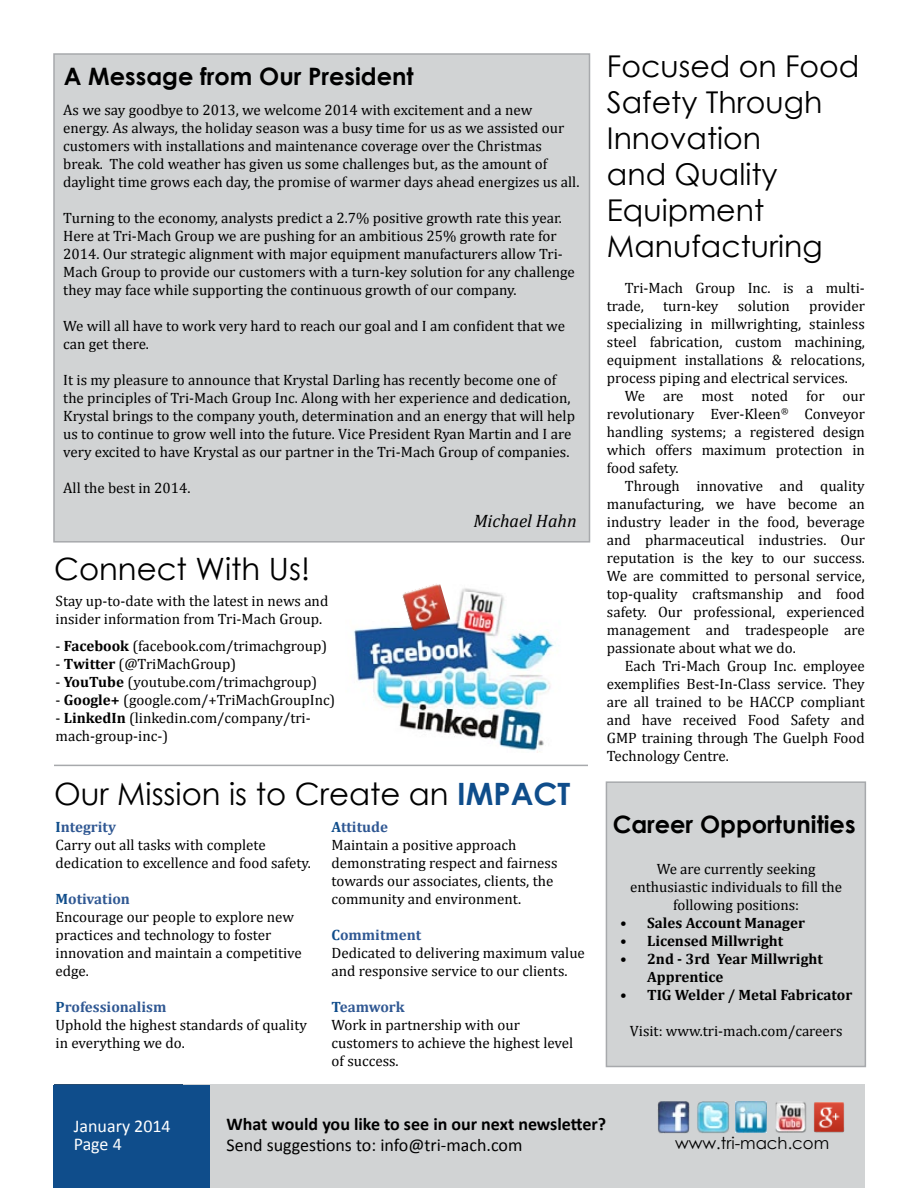
<style>
.page{position:relative;width:918px;height:1188px;background:#fff}
.page>*{position:absolute;margin:0;border:0;box-sizing:border-box;transform-origin:0 0}
.t1{font:30.75px "Century Gothic";color:#000}
.t2{font:30px/36px "Century Gothic";color:#000}
.t3{font:700 24px "Century Gothic";color:#000}
.t4{font:700 18px "Calibri";color:#000}
.t5{font:18px "Calibri";color:#000}
.t6{font:18px "Calibri";color:#fff}
.t7{font:italic 18px "Cambria";color:#000}
.t8{font:16.5px "Century Gothic";color:#000}
.t9{font:15px/18px "Cambria";color:#000}
.t10{font:700 15px/18px "Cambria";color:#000}
.s1{font-weight:700}
.s2{font-weight:700;color:#0f4d8b}
.s3{font-weight:700;color:#305893}
</style>
<div class="page">
<div style="left:606px;top:781px;width:260px;height:286px;background:#d1d3d4;border:2px solid #a7a9ac"></div>
<hr style="left:54px;top:765px;width:534px;height:1px;background:#a7a9ac">
<div style="left:54px;top:1084px;width:811px;height:104px;background:#d1d3d4"></div>
<div style="left:53px;top:53px;width:537px;height:490px;background:#d1d3d4;border:2px solid #a7a9ac"></div>
<img style="left:353px;top:588px;width:201px;height:165px">
<div style="left:54px;top:1085px;width:156px;height:103px;background:#0f4d8b"></div>
<img style="left:735px;top:1101px;width:32px;height:32px">
<img style="left:657px;top:1101px;width:33px;height:33px">
<img style="left:697px;top:1101px;width:32px;height:32px">
<img style="left:775px;top:1102px;width:32px;height:31px">
<img style="left:814px;top:1102px;width:31px;height:31px">
<img style="left:402px;top:583px;width:49px;height:49px">
<h3 class="t3" style="left:64px;top:58px;width:351px">A Message from Our President</h3>
<p class="t9" style="left:63px;top:101px;width:518px">As we say goodbye to 2013, we welcome 2014 with excitement and a new energy. As always, the holiday season was a busy time for us as we assisted our customers with installations and maintenance coverage over the Christmas break. The cold weather has given us some challenges but, as the amount of daylight time grows each day, the promise of warmer days ahead energizes us all.</p>
<p class="t9" style="left:63px;top:209px;width:513px">Turning to the economy, analysts predict a 2.7% positive growth rate this year.<br>Here at Tri-Mach Group we are pushing for an ambitious 25% growth rate for 2014. Our strategic alignment with major equipment manufacturers allow Tri-Mach Group to provide our customers with a turn-key solution for any challenge they may face while supporting the continuous growth of our company.</p>
<p class="t9" style="left:63px;top:317px;width:503px">We will all have to work very hard to reach our goal and I am confident that we can get there.</p>
<p class="t9" style="left:63px;top:371px;width:513px">It is my pleasure to announce that Krystal Darling has recently become one of the principles of Tri-Mach Group Inc. Along with her experience and dedication, Krystal brings to the company youth, determination and an energy that will help us to continue to grow well into the future. Vice President Ryan Martin and I are very excited to have Krystal as our partner in the Tri-Mach Group of companies.</p>
<p class="t9" style="left:63px;top:479px;width:129px">All the best in 2014.</p>
<h1 class="t1" style="left:54px;top:548px;width:257px">Connect With Us!</h1>
<p class="t9" style="left:56px;top:592px;width:274px">Stay up-to-date with the latest in news and insider information from Tri-Mach Group.</p>
<p class="t9" style="left:56px;top:637px;width:273px">- <span class="s1">Facebook</span> (facebook.com/trimachgroup)</p>
<p class="t9" style="left:56px;top:655px;width:182px">- <span class="s1">Twitter</span> (@TriMachGroup)</p>
<p class="t9" style="left:56px;top:673px;width:263px">- <span class="s1">YouTube</span> (youtube.com/trimachgroup)</p>
<p class="t9" style="left:56px;top:691px;width:281px">- <span class="s1">Google+</span> (google.com/+TriMachGroupInc)</p>
<p class="t9" style="left:56px;top:709px;width:257px">- <span class="s1">LinkedIn</span> (linkedin.com/company/tri&shy;mach-group-inc-)</p>
<p class="t7" style="left:473px;top:508px;width:105px">Michael Hahn</p>
<h1 class="t1" style="left:54px;top:773px;width:518px">Our Mission is to Create an <span class="s2">IMPACT</span></h1>
<p class="t9" style="left:56px;top:818px;width:257px"><span class="s2">I</span><span class="s3">ntegrity<br></span>Carry out all tasks with complete dedication to excellence and food safety.</p>
<p class="t9" style="left:56px;top:890px;width:248px"><span class="s2">M</span><span class="s3">otivation<br></span>Encourage our people to explore new practices and technology to foster innovation and maintain a competitive edge.</p>
<p class="t9" style="left:56px;top:998px;width:253px"><span class="s2">P</span><span class="s3">rofessionalism<br></span>Uphold the highest standards of quality in everything we do.</p>
<p class="t9" style="left:332px;top:818px;width:227px"><span class="s2">A</span><span class="s3">ttitude<br></span>Maintain a positive approach demonstrating respect and fairness towards our associates, clients, the community and environment.</p>
<p class="t9" style="left:332px;top:926px;width:255px"><span class="s2">C</span><span class="s3">ommitment<br></span>Dedicated to delivering maximum value and responsive service to our clients.</p>
<p class="t9" style="left:332px;top:998px;width:243px"><span class="s2">T</span><span class="s3">eamwork<br></span>Work in partnership with our customers to achieve the highest level of success.</p>
<h2 class="t2" style="left:607px;top:47px;width:254px">Focused on Food<br>Safety Through<br>Innovation<br>and Quality<br>Equipment<br>Manufacturing</h2>
<p class="t9" style="left:607px;top:278px;width:259px;text-indent:18px">Tri-Mach Group Inc. is a multi&shy;trade,</p>
<p class="t9" style="left:607px;top:296px;width:260px;text-align:justify;text-indent:202px">provider specializing in millwrighting, stainless steel fabrication, custom machining, equipment installations &amp; relocations, process piping and electrical services.</p>
<p class="t9" style="left:607px;top:386px;width:260px;text-align:justify;text-indent:18px">We are most noted for our revolutionary Ever-Kleen<sup>®</sup> Conveyor handling systems; a registered design which offers maximum protection in food safety.</p>
<p class="t9" style="left:607px;top:476px;width:260px;text-align:justify;text-indent:18px">Through innovative and quality manufacturing, we have become an industry leader in the food, beverage and pharmaceutical industries. Our reputation is the key to our success.<br>We are committed to personal service, top-quality craftsmanship and food safety. Our professional, experienced management and tradespeople are passionate about what we do.</p>
<p class="t9" style="left:607px;top:656px;width:259px;text-align:justify;text-indent:18px">Each Tri-Mach Group Inc. employee exemplifies Best-In-Class service. They are all trained to be HACCP compliant and have received Food Safety and GMP training through The Guelph Food Technology Centre.</p>
<p class="t9" style="left:663px;top:296px;width:57px">turn-key</p>
<p class="t9" style="left:738px;top:296px;width:54px">solution</p>
<h3 class="t3" style="left:613px;top:807px;width:244px">Career Opportunities</h3>
<p class="t9" style="left:630px;top:860px;width:214px;text-align:center">We are currently seeking enthusiastic individuals to fill the following positions:</p>
<p class="t10" style="left:620px;top:914px;width:186px">• Sales Account Manager</p>
<p class="t10" style="left:620px;top:932px;width:165px">• Licensed Millwright</p>
<p class="t10" style="left:647px;top:950px;width:177px;text-indent:-27px">• 2nd - 3rd Year Millwright<br>Apprentice</p>
<p class="t10" style="left:620px;top:986px;width:234px">• TIG Welder / Metal Fabricator</p>
<p class="t9" style="left:630px;top:1022px;width:214px">Visit: www.tri-mach.com/careers</p>
<p class="t6" style="left:74px;top:1114px;width:102px">October 2012</p>
<p class="t6" style="left:74px;top:1115px;width:98px">January 2014</p>
<p class="t6" style="left:74px;top:1133px;width:50px">Page 4</p>
<p class="t4" style="left:227px;top:1112px;width:381px">What would you like to see in our next newsletter?</p>
<p class="t5" style="left:227px;top:1134px;width:297px">Send suggestions to: info@tri-mach.com</p>
<p class="t8" style="left:675px;top:1131px;width:156px">www.tri-mach.com</p>
</div>
